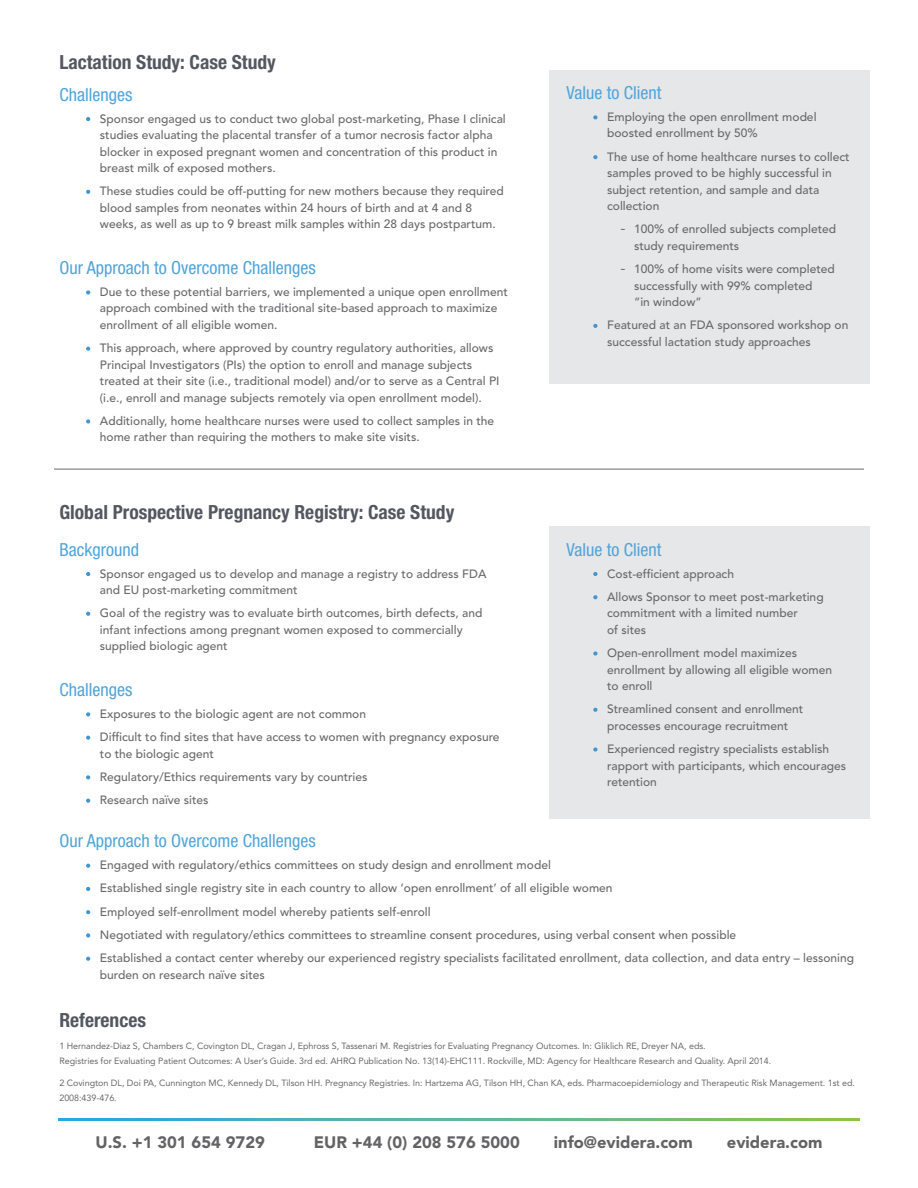
<style>
.page{position:relative;width:918px;height:1188px;background:#fff}
.page>*{position:absolute;margin:0;border:0;box-sizing:border-box;transform-origin:0 0}
.HeadTx{font:700 condensed 19.5px "Helvetica Neue LT Std";color:#535860}
.HeadTx_2{font:condensed 18px "Helvetica Neue LT Std";color:#50a4da}
.t1{font:900 16.5px "Avenir LT Std";color:#636366}
.t2{font:500 12px/16.5px "Avenir LT Std";color:#69696c}
.Footer_Copy{font:9px/15px "Avenir LT Std";letter-spacing:-.005em;color:#69696c}
.s1{font-weight:800;color:#4395d0}
.s2{font-weight:400;font-size:15px}
</style>
<div class="page">
<svg style="left:58px;top:1118px;width:802px;height:2px;background:#5db59b"></svg>
<svg style="left:86px;top:117px;width:4px;height:4px"></svg>
<svg style="left:86px;top:190px;width:4px;height:4px"></svg>
<svg style="left:86px;top:290px;width:4px;height:5px"></svg>
<svg style="left:86px;top:347px;width:4px;height:4px"></svg>
<svg style="left:86px;top:419px;width:4px;height:5px"></svg>
<svg style="left:86px;top:572px;width:4px;height:4px"></svg>
<svg style="left:86px;top:612px;width:4px;height:4px"></svg>
<svg style="left:86px;top:712px;width:4px;height:4px"></svg>
<svg style="left:86px;top:736px;width:4px;height:4px"></svg>
<svg style="left:86px;top:775px;width:4px;height:4px"></svg>
<svg style="left:86px;top:799px;width:4px;height:4px"></svg>
<div style="left:549px;top:71px;width:320px;height:313px;background:#e6e7e9"></div>
<div style="left:549px;top:526px;width:320px;height:292px;background:#e6e7e9"></div>
<svg style="left:593px;top:115px;width:5px;height:4px"></svg>
<svg style="left:593px;top:155px;width:5px;height:4px"></svg>
<svg style="left:593px;top:324px;width:5px;height:4px"></svg>
<svg style="left:593px;top:572px;width:5px;height:4px"></svg>
<svg style="left:593px;top:595px;width:5px;height:4px"></svg>
<svg style="left:593px;top:651px;width:5px;height:5px"></svg>
<svg style="left:593px;top:708px;width:5px;height:4px"></svg>
<svg style="left:593px;top:747px;width:5px;height:5px"></svg>
<svg style="left:86px;top:864px;width:4px;height:4px"></svg>
<svg style="left:86px;top:887px;width:4px;height:4px"></svg>
<svg style="left:86px;top:910px;width:4px;height:4px"></svg>
<svg style="left:86px;top:933px;width:4px;height:5px"></svg>
<svg style="left:86px;top:957px;width:4px;height:4px"></svg>
<hr style="left:54px;top:469px;width:810px;height:1px;background:#69696c">
<p class="HeadTx" style="left:59px;top:50px;width:218px">Lactation Study: Case Study</p>
<p class="HeadTx_2" style="left:59px;top:84px;width:74px">Challenges</p>
<p class="t2" style="left:100px;top:110px;width:407px;text-indent:-14px"><span class="s1">·</span> Sponsor engaged us to conduct two global post-marketing, Phase I clinical studies evaluating the placental transfer of a tumor necrosis factor alpha blocker in exposed pregnant women and concentration of this product in breast milk of exposed mothers.</p>
<p class="t2" style="left:100px;top:183px;width:405px;text-indent:-14px"><span class="s1">·</span> These studies could be off-putting for new mothers because they required blood samples from neonates within 24 hours of birth and at 4 and 8 weeks, as well as up to 9 breast milk samples within 28 days postpartum.</p>
<p class="HeadTx_2" style="left:59px;top:257px;width:258px">Our Approach to Overcome Challenges</p>
<p class="t2" style="left:100px;top:284px;width:409px;text-indent:-14px"><span class="s1">·</span> Due to these potential barriers, we implemented a unique open enrollment approach combined with the traditional site-based approach to maximize enrollment of all eligible women.</p>
<p class="t2" style="left:100px;top:340px;width:401px;text-indent:-14px"><span class="s1">·</span> This approach, where approved by country regulatory authorities, allows Principal Investigators (PIs) the option to enroll and manage subjects treated at their site (i.e., traditional model) and/or to serve as a Central PI (i.e., enroll and manage subjects remotely via open enrollment model).</p>
<p class="t2" style="left:100px;top:413px;width:396px;text-indent:-14px"><span class="s1">·</span> Additionally, home healthcare nurses were used to collect samples in the home rather than requiring the mothers to make site visits.</p>
<p class="HeadTx" style="left:59px;top:500px;width:396px">Global Prospective Pregnancy Registry: Case Study</p>
<p class="HeadTx_2" style="left:59px;top:539px;width:81px">Background</p>
<p class="t2" style="left:100px;top:565px;width:388px;text-indent:-14px"><span class="s1">·</span> Sponsor engaged us to develop and manage a registry to address FDA and EU post-marketing commitment</p>
<p class="t2" style="left:100px;top:605px;width:384px;text-indent:-14px"><span class="s1">·</span> Goal of the registry was to evaluate birth outcomes, birth defects, and infant infections among pregnant women exposed to commercially supplied biologic agent</p>
<p class="HeadTx_2" style="left:59px;top:679px;width:74px">Challenges</p>
<p class="t2" style="left:86px;top:706px;width:281px"><span class="s1">·</span> Exposures to the biologic agent are not common</p>
<p class="t2" style="left:100px;top:729px;width:401px;text-indent:-14px"><span class="s1">·</span> Difficult to find sites that have access to women with pregnancy exposure to the biologic agent</p>
<p class="t2" style="left:86px;top:769px;width:283px"><span class="s1">·</span> Regulatory/Ethics requirements vary by countries</p>
<p class="t2" style="left:86px;top:792px;width:124px"><span class="s1">·</span> Research naïve sites</p>
<p class="HeadTx_2" style="left:567px;top:82px;width:96px">Value to Client</p>
<p class="t2" style="left:607px;top:109px;width:211px;text-indent:-14px"><span class="s1">·</span> Employing the open enrollment model boosted enrollment by 50%</p>
<p class="t2" style="left:607px;top:149px;width:244px;text-indent:-14px"><span class="s1">·</span> The use of home healthcare nurses to collect samples proved to be highly successful in subject retention, and sample and data collection</p>
<p class="t2" style="left:634px;top:221px;width:204px;text-indent:-14px"><span class="s2">-</span> 100% of enrolled subjects completed study requirements</p>
<p class="t2" style="left:634px;top:261px;width:202px;text-indent:-14px"><span class="s2">-</span> 100% of home visits were completed successfully with 99% completed<br>“in window”</p>
<p class="t2" style="left:607px;top:317px;width:243px;text-indent:-14px"><span class="s1">·</span> Featured at an FDA sponsored workshop on successful lactation study approaches</p>
<p class="HeadTx_2" style="left:567px;top:539px;width:96px">Value to Client</p>
<p class="t2" style="left:594px;top:565px;width:142px"><span class="s1">·</span> Cost-efficient approach</p>
<p class="t2" style="left:607px;top:589px;width:218px;text-indent:-14px"><span class="s1">·</span> Allows Sponsor to meet post-marketing commitment with a limited number<br>of sites</p>
<p class="t2" style="left:607px;top:645px;width:226px;text-indent:-14px"><span class="s1">·</span> Open-enrollment model maximizes enrollment by allowing all eligible women to enroll</p>
<p class="t2" style="left:594px;top:701px;width:211px;text-align:center"><span class="s1">·</span> Streamlined consent and enrollment processes encourage recruitment</p>
<p class="t2" style="left:607px;top:741px;width:241px;text-indent:-14px"><span class="s1">·</span> Experienced registry specialists establish rapport with participants, which encourages retention</p>
<p class="HeadTx_2" style="left:59px;top:831px;width:258px">Our Approach to Overcome Challenges</p>
<p class="t2" style="left:86px;top:857px;width:466px"><span class="s1">·</span> Engaged with regulatory/ethics committees on study design and enrollment model</p>
<p class="t2" style="left:86px;top:880px;width:528px"><span class="s1">·</span> Established single registry site in each country to allow ‘open enrollment’ of all eligible women</p>
<p class="t2" style="left:86px;top:904px;width:346px"><span class="s1">·</span> Employed self-enrollment model whereby patients self-enroll</p>
<p class="t2" style="left:86px;top:927px;width:651px"><span class="s1">·</span> Negotiated with regulatory/ethics committees to streamline consent procedures, using verbal consent when possible</p>
<p class="t2" style="left:100px;top:950px;width:756px;text-indent:-14px"><span class="s1">·</span> Established a contact center whereby our experienced registry specialists facilitated enrollment, data collection, and data entry – lessoning burden on research naïve sites</p>
<p class="HeadTx" style="left:59px;top:1008px;width:88px">References</p>
<p class="Footer_Copy" style="left:59px;top:1038px;width:713px">1 Hernandez-Diaz S, Chambers C, Covington DL, Cragan J, Ephross S, Tassenari M. Registries for Evaluating Pregnancy Outcomes. In: Gliklich RE, Dreyer NA, eds.<br>Registries for Evaluating Patient Outcomes: A User’s Guide. 3rd ed. AHRQ Publication No. 13(14)-EHC111. Rockville, MD: Agency for Healthcare Research and Quality. April 2014.</p>
<p class="Footer_Copy" style="left:59px;top:1075px;width:797px">2 Covington DL, Doi PA, Cunnington MC, Kennedy DL, Tilson HH. Pregnancy Registries. In: Hartzema AG, Tilson HH, Chan KA, eds. Pharmacoepidemiology and Therapeutic Risk Management. 1st ed.<br>2008:439-476.</p>
<h3 class="t1" style="left:95px;top:1132px;width:171px">U.S. +1 301 654 9729</h3>
<h3 class="t1" style="left:314px;top:1132px;width:208px">EUR +44 (0) 208 576 5000</h3>
<h3 class="t1" style="left:554px;top:1132px;width:140px">info@evidera.com</h3>
<h3 class="t1" style="left:727px;top:1132px;width:97px">evidera.com</h3>
</div>
